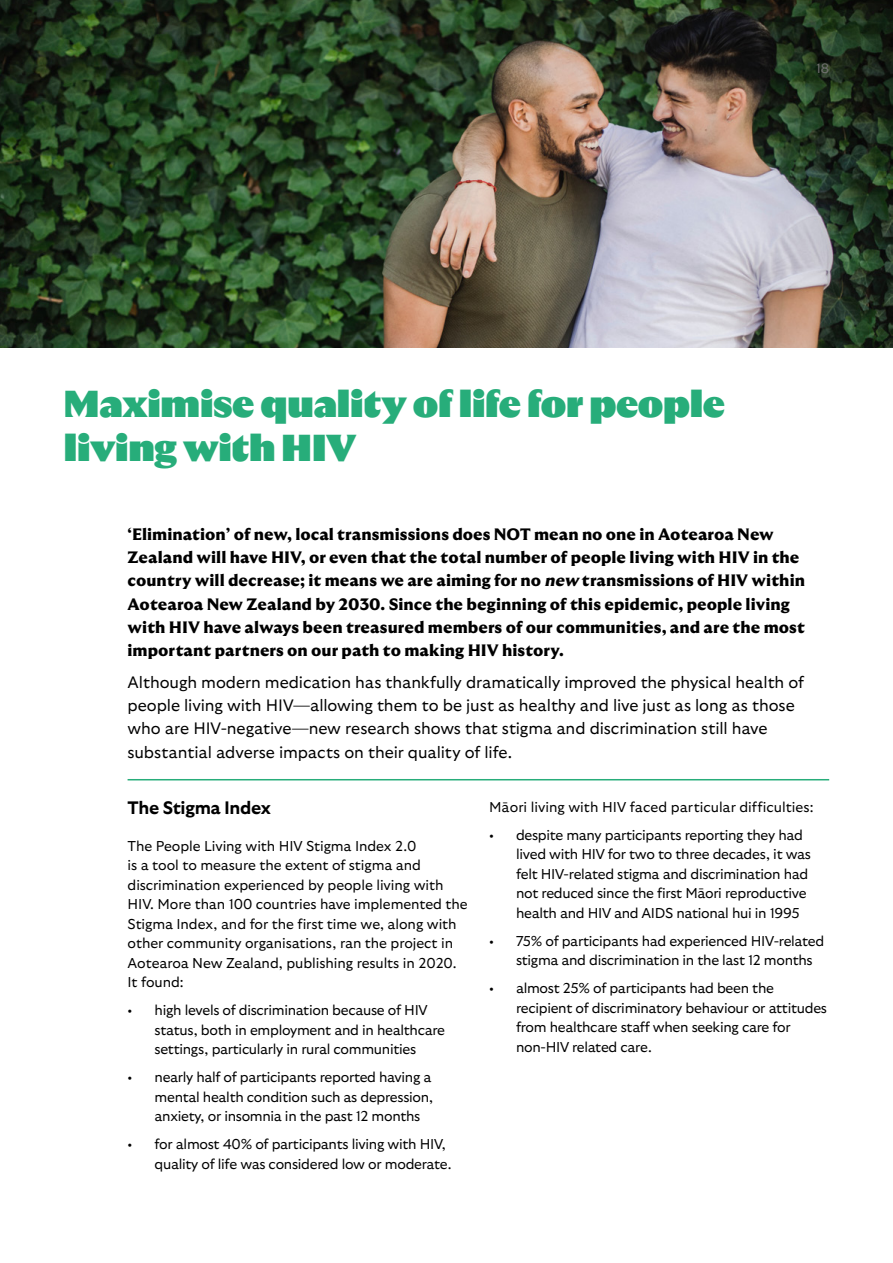
<style>
.page{position:relative;width:893px;height:1263px;background:#fff}
.page>*{position:absolute;margin:0;border:0;box-sizing:border-box;transform-origin:0 0}
.t1{font:900 37.5px/43.5px "GT Ultra Median";letter-spacing:-.01em;color:#27ad7a}
.t2{font:700 18px "GT Ultra";letter-spacing:-.02em;color:#000}
.t3{font:900 16.5px/23.2px "GT Ultra Median";color:#000}
.t4{font:300 16.5px/23.2px "GT Ultra";letter-spacing:-.005em;color:#000}
.t5{font:300 14.25px/19.5px "GT Ultra";letter-spacing:-.02em;color:#000}
.t6{font:300 14.25px "GT Ultra";letter-spacing:.005em;color:#000}
.t7{font:300 13.5px "GT Ultra";color:#706f6f}
.s1{font-style:italic}
</style>
<div class="page">
<img style="left:0;top:0;width:893px;height:348px">
<hr style="left:128px;top:779px;width:701px;height:1px;background:#27ad7a">
<p class="t7" style="left:816px;top:61px;width:14px">18</p>
<h1 class="t1" style="left:64px;top:383px;width:663px">Maximise quality of life for people living with HIV</h1>
<p class="t3" style="left:128px;top:523px;width:679px">‘Elimination’ of new, local transmissions does NOT mean no one in Aotearoa New Zealand will have HIV, or even that the total number of people living with HIV in the country will decrease; it means we are aiming for no <span class="s1">new</span> transmissions of HIV within Aotearoa New Zealand by 2030. Since the beginning of this epidemic, people living with HIV have always been treasured members of our communities, and are the most important partners on our path to making HIV history.</p>
<p class="t4" style="left:128px;top:671px;width:678px">Although modern medication has thankfully dramatically improved the physical health of people living with HIV—allowing them to be just as healthy and live just as long as those who are HIV-negative—new research shows that stigma and discrimination still have substantial adverse impacts on their quality of life.</p>
<p class="t2" style="left:128px;top:798px;width:145px">The Stigma Index</p>
<p class="t5" style="left:128px;top:836px;width:342px">The People Living with HIV Stigma Index 2.0<br>is a tool to measure the extent of stigma and discrimination experienced by people living with HIV. More than 100 countries have implemented the Stigma Index, and for the first time we, along with other community organisations, ran the project in Aotearoa New Zealand, publishing results in 2020.<br>It found:</p>
<p class="t5" style="left:155px;top:1001px;width:292px;text-indent:-27px">• high levels of discrimination because of HIV status, both in employment and in healthcare settings, particularly in rural communities</p>
<p class="t5" style="left:155px;top:1068px;width:280px;text-indent:-27px">• nearly half of participants reported having a mental health condition such as depression, anxiety, or insomnia in the past 12 months</p>
<p class="t5" style="left:155px;top:1135px;width:299px;text-indent:-27px">• for almost 40% of participants living with HIV, quality of life was considered low or moderate.</p>
<p class="t6" style="left:489px;top:799px;width:326px">Māori living with HIV faced particular difficulties:</p>
<p class="t5" style="left:516px;top:825px;width:296px;text-indent:-27px">• despite many participants reporting they had lived with HIV for two to three decades, it was felt HIV-related stigma and discrimination had not reduced since the first Māori reproductive health and HIV and AIDS national hui in 1995</p>
<p class="t5" style="left:516px;top:931px;width:310px;text-indent:-27px">• 75% of participants had experienced HIV-related stigma and discrimination in the last 12 months</p>
<p class="t5" style="left:516px;top:978px;width:312px;text-indent:-27px">• almost 25% of participants had been the recipient of discriminatory behaviour or attitudes from healthcare staff when seeking care for non-HIV related care.</p>
</div>
